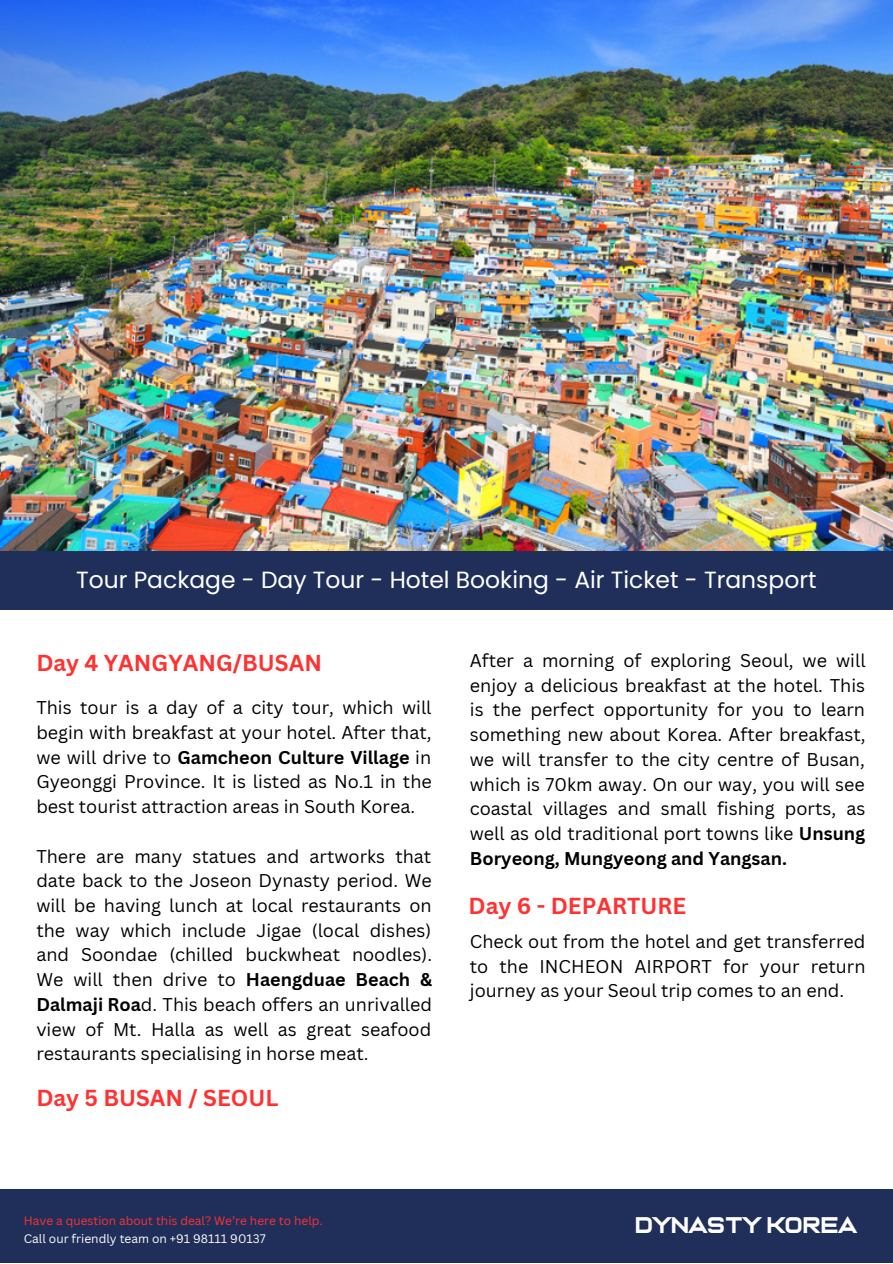
<style>
.page{position:relative;width:893px;height:1264px;background:#fff}
.page>*{position:absolute;margin:0;border:0;box-sizing:border-box;transform-origin:0 0}
.t1{font:23.4px "Poppins";color:#fff}
.t2{font:23.1px "Casanova Scotia";color:#fff}
.t3{font:700 22.5px "Canva Sans";color:#ff3131}
.t4{font:18px/24.8px "Canva Sans";color:#000;text-align:justify}
.t5{font:12px "Canva Sans";color:#ff3131}
.t6{font:12px "Canva Sans";color:#fff}
.s1{font-weight:700}
</style>
<div class="page">
<img style="left:0;top:0;width:892px;height:551px">
<div style="left:0;top:551px;width:892px;height:59px;background:#202f59"></div>
<div style="left:0;top:1189px;width:892px;height:73px;background:#202f59"></div>
<p class="t1" style="left:76px;top:566px;width:742px">Tour Package - Day Tour - Hotel Booking - Air Ticket - Transport</p>
<p class="t3" style="left:36px;top:649px;width:287px">Day 4 YANGYANG/BUSAN</p>
<p class="t4" style="left:36px;top:695px;width:397px">This tour is a day of a city tour, which will begin with breakfast at your hotel. After that, we will drive to <span class="s1">Gamcheon Culture Village</span> in Gyeonggi Province. It is listed as No.1 in the best tourist attraction areas in South Korea.</p>
<p class="t4" style="left:36px;top:843px;width:397px">There are many statues and artworks that date back to the Joseon Dynasty period. We will be having lunch at local restaurants on the way which include Jigae (local dishes) and Soondae (chilled buckwheat noodles).<br>We will then drive to <span class="s1">Haengduae Beach &amp; Dalmaji Roa</span>d. This beach offers an unrivalled view of Mt. Halla as well as great seafood restaurants specialising in horse meat.</p>
<p class="t3" style="left:36px;top:1084px;width:243px">Day 5 BUSAN / SEOUL</p>
<p class="t4" style="left:470px;top:648px;width:397px">After a morning of exploring Seoul, we will enjoy a delicious breakfast at the hotel. This is the perfect opportunity for you to learn something new about Korea. After breakfast, we will transfer to the city centre of Busan, which is 70km away. On our way, you will see coastal villages and small fishing ports, as well as old traditional port towns like <span class="s1">Unsung Boryeong, Mungyeong and Yangsan.</span></p>
<p class="t3" style="left:468px;top:892px;width:219px">Day 6 - DEPARTURE</p>
<p class="t4" style="left:470px;top:929px;width:397px">Check out from the hotel and get transferred to the INCHEON AIRPORT for your return journey as your Seoul trip comes to an end.</p>
<p class="t5" style="left:24px;top:1213px;width:300px">Have a question about this deal? We’re here to help.</p>
<p class="t2" style="left:636px;top:1215px;width:223px">DYNASTY KOREA</p>
<p class="t6" style="left:24px;top:1231px;width:243px">Call our friendly team on +91 98111 90137</p>
</div>
